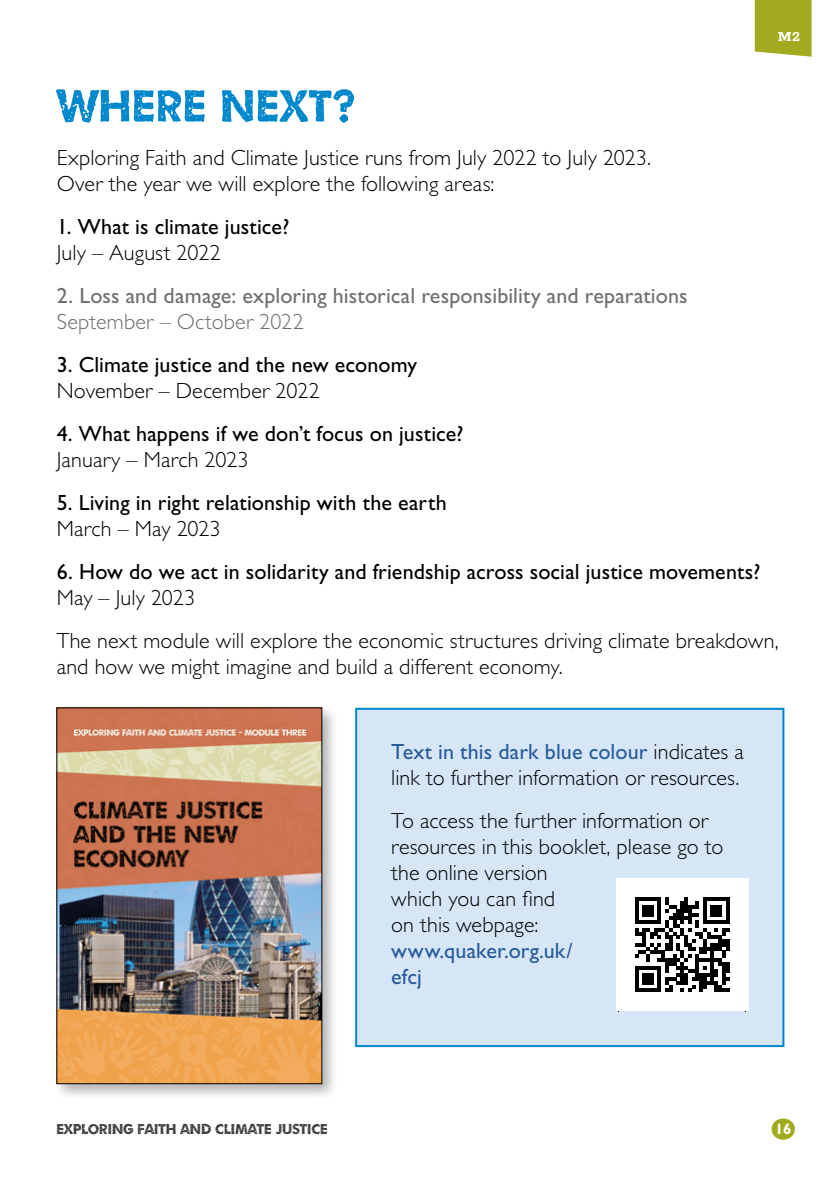
<style>
.page{position:relative;width:840px;height:1191px;background:#fff}
.page>*{position:absolute;margin:0;border:0;box-sizing:border-box;transform-origin:0 0}
.t1{font:50px "Umbrage";letter-spacing:.045em;color:#0087cc}
.t2{font:300 22px/26px "Gill Sans Std";letter-spacing:.005em;color:#000}
.t3{font:22px "Gill Sans Std";letter-spacing:.005em;color:#000}
.t4{font:22px "Gill Sans Std";letter-spacing:.005em;color:#706f6f}
.t5{font:22px/26px "Gill Sans Std";letter-spacing:.005em;color:#275b9b}
.t6{font:300 22px "Gill Sans Std";letter-spacing:.01em;color:#706f6f}
.t7{font:16px "Umbrage";letter-spacing:.02em;color:#3c3c3b}
.t8{font:700 16px "Rokkitt";color:#fff}
.t9{font:700 15px "Gill Sans Std";color:#fff}
.s1{font-weight:400;color:#275b9b}
</style>
<div class="page">
<div style="left:356px;top:709px;width:427px;height:337px;background:#d7e6f7"></div>
<div style="left:355px;top:708px;width:429px;height:339px;border:2px solid #0087cc"></div>
<div style="left:615px;top:878px;width:133px;height:133px;background:#fff"></div>
<svg style="left:635px;top:897px;width:94px;height:95px"></svg>
<div style="left:53px;top:704px;width:285px;height:396px;background:#000;opacity:.3"></div>
<img style="left:59px;top:710px;width:261px;height:371px">
<div style="left:771px;top:1118px;width:23px;height:21px;background:#a2ab20;border-radius:50%"></div>
<svg style="left:754px;top:0;width:57px;height:57px;background:#a7b02e"></svg>
<p class="t8" style="left:777px;top:24px;width:24px">M2</p>
<h1 class="t1" style="left:57px;top:77px;width:300px">WHERE NEXT?</h1>
<p class="t2" style="left:57px;top:144px;width:595px">Exploring Faith and Climate Justice runs from July 2022 to July 2023.<br>Over the year we will explore the following areas:</p>
<p class="t3" style="left:57px;top:213px;width:234px">1. What is climate justice?</p>
<p class="t2" style="left:57px;top:239px;width:165px">July – August 2022</p>
<p class="t4" style="left:57px;top:282px;width:632px">2. Loss and damage: exploring historical responsibility and reparations</p>
<p class="t6" style="left:57px;top:309px;width:248px">September – October 2022</p>
<p class="t3" style="left:57px;top:351px;width:362px">3. Climate justice and the new economy</p>
<p class="t2" style="left:57px;top:377px;width:264px">November – December 2022</p>
<p class="t3" style="left:57px;top:420px;width:408px">4. What happens if we don’t focus on justice?</p>
<p class="t2" style="left:57px;top:446px;width:193px">January – March 2023</p>
<p class="t3" style="left:57px;top:489px;width:391px">5. Living in right relationship with the earth</p>
<p class="t2" style="left:57px;top:515px;width:165px">March – May 2023</p>
<p class="t3" style="left:57px;top:558px;width:704px">6. How do we act in solidarity and friendship across social justice movements?</p>
<p class="t2" style="left:57px;top:576px;width:723px;line-height:43px">May – July 2023<br>The next module will explore the economic structures driving climate breakdown,</p>
<p class="t2" style="left:57px;top:653px;width:507px">and how we might imagine and build a different economy.</p>
<p class="t2" style="left:391px;top:738px;width:354px"><span class="s1">Text in this dark blue colour</span> indicates a link to further information or resources.</p>
<p class="t2" style="left:391px;top:807px;width:333px">To access the further information or resources in this booklet, please go to the online version<br>which you can find<br>on this webpage:</p>
<p class="t5" style="left:391px;top:937px;width:183px">www.quaker.org.uk/ efcj</p>
<p class="t7" style="left:57px;top:1119px;width:272px">EXPLORING FAITH AND CLIMATE JUSTICE</p>
<p class="t9" style="left:774px;top:1120px;width:18px">16</p>
</div>
